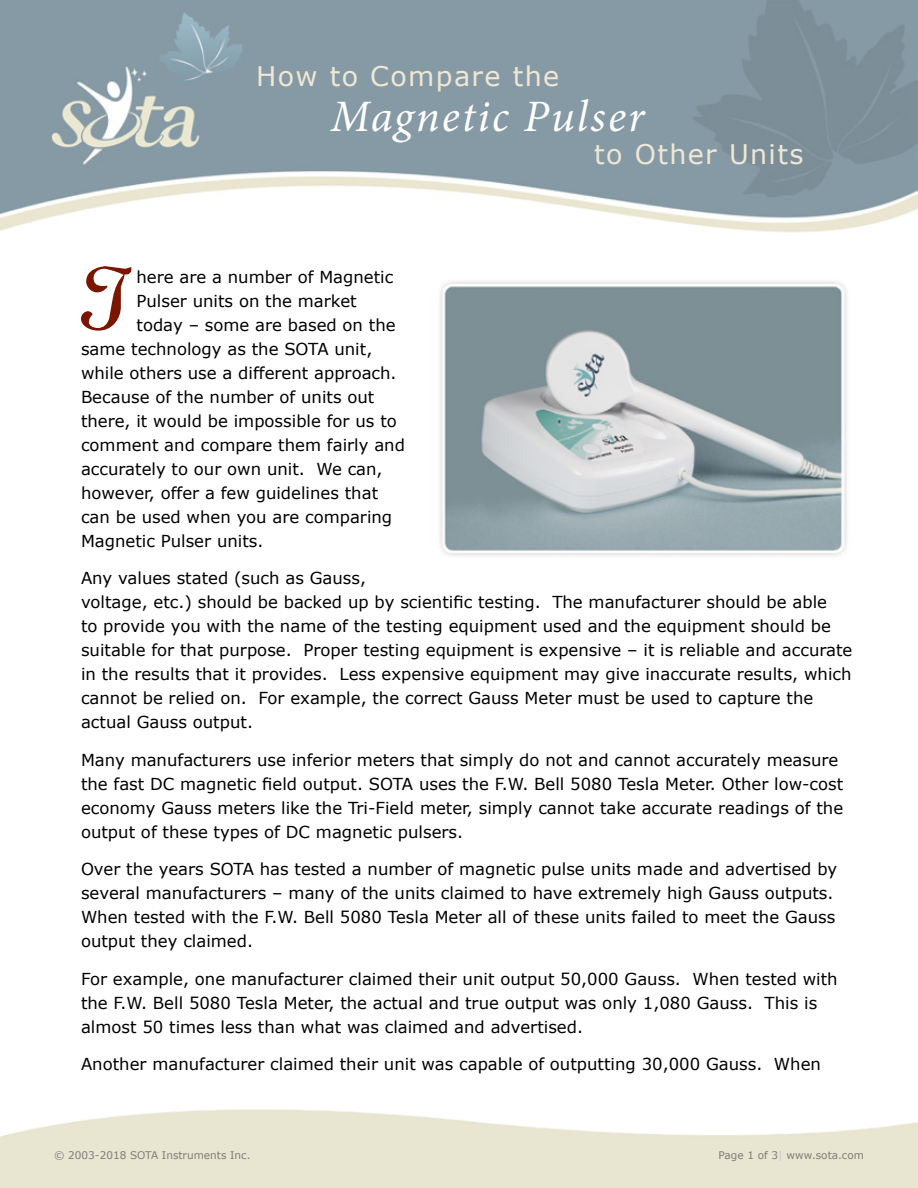
<style>
.page{position:relative;width:918px;height:1188px;background:#fff}
.page>*{position:absolute;margin:0;border:0;box-sizing:border-box;transform-origin:0 0}
.t1{font:64.5px "Lauren Script";color:#7a1600}
.t2{font:italic 45px "Minion Pro";letter-spacing:.045em;color:#fff}
.t3{font:27px "Verdana";letter-spacing:.05em;color:#f0e7d4}
.t4{font:16.5px/24px "Verdana";color:#000}
.t5{font:10.5px "Verdana";color:#7d7c7b}
.s1{color:#cbcaca}
</style>
<div class="page">
<img style="left:0;top:0;width:918px;height:233px">
<img style="left:440px;top:281px;width:407px;height:275px">
<h3 class="t3" style="left:256px;top:59px;width:305px">How to Compare the</h3>
<h2 class="t2" style="left:331px;top:86px;width:316px">Magnetic Pulser</h2>
<h3 class="t3" style="left:594px;top:137px;width:211px">to Other Units</h3>
<h1 class="t1" style="left:81px;top:259px;width:52px">T</h1>
<p class="t4" style="left:137px;top:264px;width:258px">here are a number of Magnetic</p>
<p class="t4" style="left:137px;top:288px;width:222px">Pulser units on the market</p>
<p class="t4" style="left:137px;top:312px;width:261px">today – some are based on the</p>
<p class="t4" style="left:81px;top:336px;width:293px">same technology as the SOTA unit,</p>
<p class="t4" style="left:81px;top:360px;width:317px">while others use a different approach.</p>
<p class="t4" style="left:81px;top:384px;width:295px">Because of the number of units out</p>
<p class="t4" style="left:81px;top:408px;width:317px">there, it would be impossible for us to</p>
<p class="t4" style="left:81px;top:432px;width:325px">comment and compare them fairly and</p>
<p class="t4" style="left:81px;top:456px;width:303px">accurately to our own unit. We can,</p>
<p class="t4" style="left:81px;top:480px;width:299px">however, offer a few guidelines that</p>
<p class="t4" style="left:81px;top:504px;width:313px">can be used when you are comparing</p>
<p class="t4" style="left:81px;top:528px;width:184px">Magnetic Pulser units.</p>
<p class="t4" style="left:81px;top:566px;width:773px">Any values stated (such as Gauss,<br>voltage, etc.) should be backed up by scientific testing. The manufacturer should be able<br>to provide you with the name of the testing equipment used and the equipment should be suitable for that purpose. Proper testing equipment is expensive – it is reliable and accurate in the results that it provides. Less expensive equipment may give inaccurate results, which cannot be relied on. For example, the correct Gauss Meter must be used to capture the actual Gauss output.</p>
<p class="t4" style="left:81px;top:747px;width:764px">Many manufacturers use inferior meters that simply do not and cannot accurately measure the fast DC magnetic field output. SOTA uses the F.W. Bell 5080 Tesla Meter. Other low-cost economy Gauss meters like the Tri-Field meter, simply cannot take accurate readings of the output of these types of DC magnetic pulsers.</p>
<p class="t4" style="left:81px;top:857px;width:758px">Over the years SOTA has tested a number of magnetic pulse units made and advertised by several manufacturers – many of the units claimed to have extremely high Gauss outputs.<br>When tested with the F.W. Bell 5080 Tesla Meter all of these units failed to meet the Gauss output they claimed.</p>
<p class="t4" style="left:81px;top:966px;width:758px">For example, one manufacturer claimed their unit output 50,000 Gauss. When tested with the F.W. Bell 5080 Tesla Meter, the actual and true output was only 1,080 Gauss. This is almost 50 times less than what was claimed and advertised.</p>
<p class="t4" style="left:81px;top:1052px;width:742px">Another manufacturer claimed their unit was capable of outputting 30,000 Gauss. When</p>
<p class="t5" style="left:54px;top:1149px;width:198px">© 2003-2018 SOTA Instruments Inc.</p>
<p class="t5" style="left:718px;top:1149px;width:147px">Page 1 of 3<span class="s1">|</span> www.sota.com</p>
</div>
